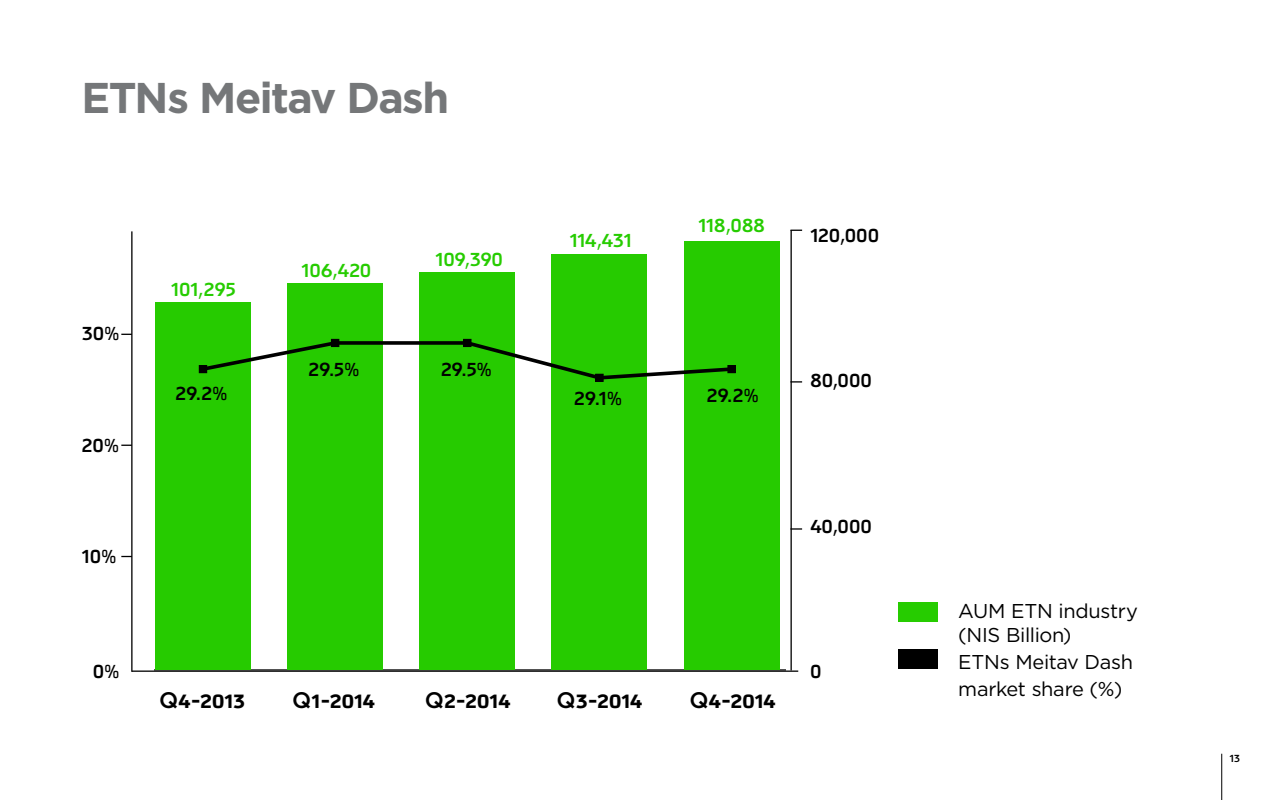
<style>
.page{position:relative;width:1280px;height:800px;background:#fff}
.page>*{position:absolute;margin:0;border:0;box-sizing:border-box;transform-origin:0 0}
.t1{font:700 43px "Gotham";letter-spacing:-.035em;color:#757779}
.t2{font:22.5px "South West";letter-spacing:-.025em;color:#000}
.t3{font:300 22px "South West";letter-spacing:-.015em;color:#000}
.t4{font:300 22px "South West";letter-spacing:-.025em;color:#26cc00}
.t5{font:20px/24px "Gotham";letter-spacing:-.015em;color:#000}
.t6{font:300 12px "South West";color:#000}
.s1{font-family:"Gotham";font-weight:500}
</style>
<div class="page">
<div style="left:898px;top:650px;width:40px;height:19px;background:#000"></div>
<div style="left:898px;top:603px;width:40px;height:19px;background:#26cc00"></div>
<hr style="left:1222px;top:754px;width:1px;height:46px;background:#000">
<hr style="left:155px;top:669px;width:630px;height:2px;background:#000">
<div style="left:155px;top:302px;width:96px;height:368px;background:#26cb00"></div>
<div style="left:288px;top:283px;width:95px;height:387px;background:#26cb00"></div>
<div style="left:420px;top:273px;width:95px;height:397px;background:#26cb00"></div>
<div style="left:552px;top:254px;width:95px;height:416px;background:#26cb00"></div>
<div style="left:684px;top:241px;width:95px;height:429px;background:#26cb00"></div>
<svg style="left:207px;top:339px;width:133px;height:34px"></svg>
<svg style="left:339px;top:341px;width:124px;height:4px"></svg>
<svg style="left:463px;top:339px;width:273px;height:43px"></svg>
<div style="left:199px;top:366px;width:8px;height:7px;background:#000"></div>
<div style="left:199px;top:365px;width:8px;height:8px;border:1px solid #000"></div>
<div style="left:331px;top:339px;width:8px;height:8px;background:#000"></div>
<div style="left:464px;top:339px;width:7px;height:8px;background:#000"></div>
<div style="left:463px;top:339px;width:8px;height:8px;border:1px solid #000"></div>
<div style="left:596px;top:374px;width:7px;height:7px;background:#000"></div>
<div style="left:595px;top:374px;width:8px;height:8px;border:1px solid #000"></div>
<div style="left:728px;top:366px;width:7px;height:7px;background:#000"></div>
<div style="left:728px;top:365px;width:8px;height:8px;border:1px solid #000"></div>
<hr style="left:131px;top:231px;width:2px;height:441px;background:#000">
<hr style="left:132px;top:671px;width:666px;height:1px;background:#000">
<hr style="left:791px;top:230px;width:1px;height:441px;background:#000">
<svg style="left:790px;top:528px;width:12px;height:2px"></svg>
<svg style="left:790px;top:381px;width:12px;height:2px"></svg>
<h1 class="t1" style="left:81px;top:69px;width:369px">ETNs Meitav Dash</h1>
<p class="t3" style="left:82px;top:320px;width:40px">30%</p>
<p class="t3" style="left:82px;top:431px;width:40px">20%</p>
<p class="t3" style="left:82px;top:543px;width:37px">10%</p>
<p class="t3" style="left:93px;top:658px;width:29px">0%</p>
<p class="t4" style="left:171px;top:276px;width:67px">101,295</p>
<p class="t3" style="left:175px;top:379px;width:55px">29.2%</p>
<p class="t2" style="left:159px;top:687px;width:88px"><span class="s1">Q</span>4-2013</p>
<p class="t4" style="left:301px;top:257px;width:72px">106,420</p>
<p class="t3" style="left:308px;top:355px;width:54px">29.5%</p>
<p class="t2" style="left:292px;top:687px;width:85px"><span class="s1">Q</span>1-2014</p>
<p class="t4" style="left:435px;top:246px;width:69px">109,390</p>
<p class="t3" style="left:441px;top:355px;width:54px">29.5%</p>
<p class="t4" style="left:569px;top:227px;width:64px">114,431</p>
<p class="t3" style="left:574px;top:384px;width:51px">29.1%</p>
<p class="t2" style="left:425px;top:687px;width:87px"><span class="s1">Q</span>2-2014</p>
<p class="t2" style="left:557px;top:687px;width:88px"><span class="s1">Q</span>3-2014</p>
<p class="t4" style="left:698px;top:211px;width:68px">118,088</p>
<p class="t3" style="left:810px;top:222px;width:71px">120,000</p>
<p class="t3" style="left:706px;top:382px;width:55px">29.2%</p>
<p class="t3" style="left:810px;top:367px;width:63px">80,000</p>
<p class="t3" style="left:810px;top:512px;width:63px">40,000</p>
<p class="t2" style="left:689px;top:687px;width:88px"><span class="s1">Q</span>4-2014</p>
<p class="t3" style="left:810px;top:658px;width:13px">0</p>
<p class="t5" style="left:958px;top:599px;width:181px">AUM ETN industry (NIS Billion(</p>
<p class="t5" style="left:958px;top:648px;width:176px;line-height:27px">ETNs Meitav Dash market share %) (</p>
<p class="t6" style="left:1230px;top:751px;width:12px">13</p>
</div>
